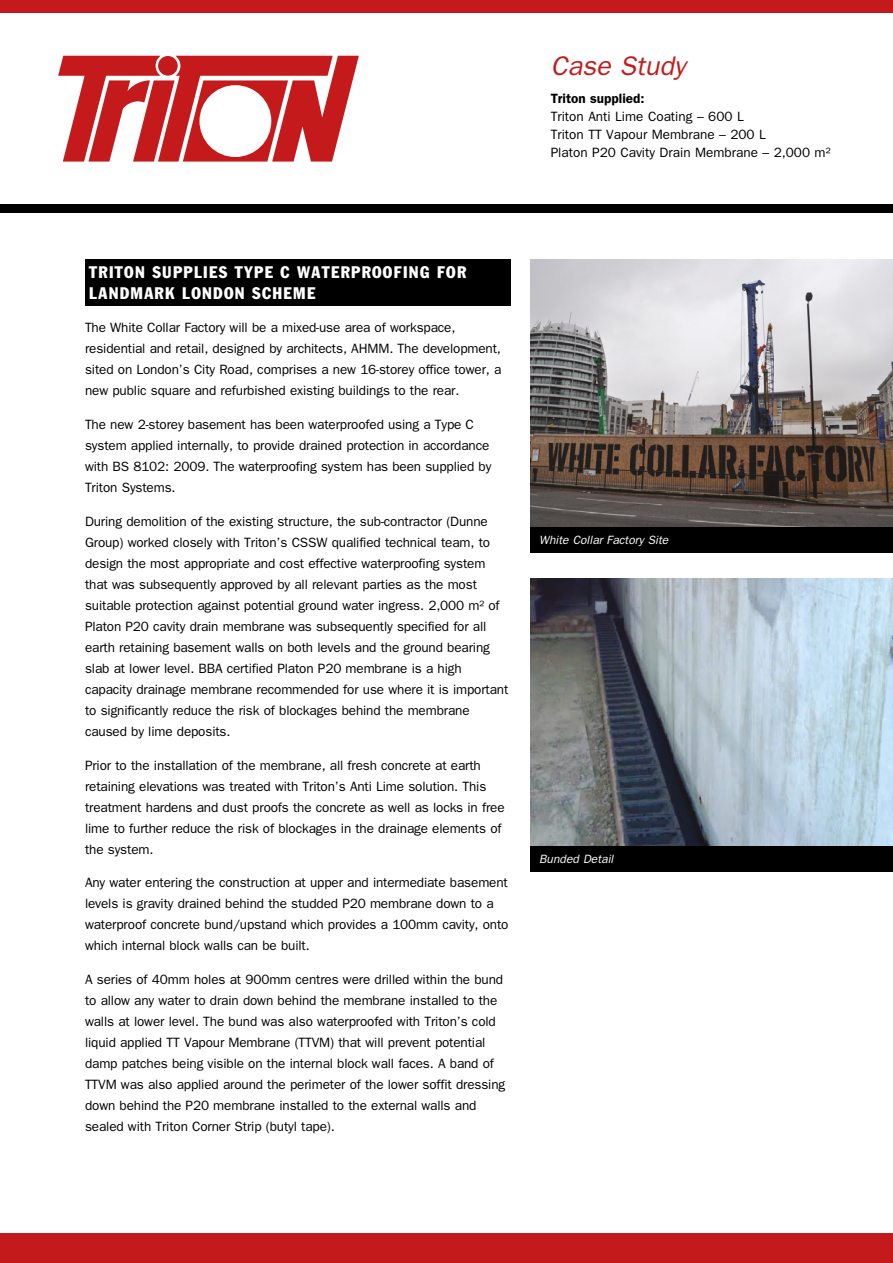
<style>
.page{position:relative;width:893px;height:1263px;background:#fff}
.page>*{position:absolute;margin:0;border:0;box-sizing:border-box;transform-origin:0 0}
.t1{font:italic 27px "Franklin Gothic";color:#c51a1b}
.Block_Headings{font:condensed 16.5px/21px "Franklin Gothic";letter-spacing:.08em;color:#fff}
.Body_Copy{font:13.5px/21px "Franklin Gothic";letter-spacing:-.01em;color:#000}
.Body_Copy-2{font:italic 12px "Franklin Gothic";color:#fff}
.s1{font-weight:600}
</style>
<div class="page">
<div style="left:0;top:1233px;width:893px;height:30px;background:#c51a1b"></div>
<div style="left:0;top:0;width:893px;height:13px;background:#c51a1b"></div>
<svg style="left:58px;top:56px;width:301px;height:106px"></svg>
<div style="left:158px;top:56px;width:20px;height:20px;background:#c51a1b;border-radius:50%"></div>
<div style="left:0;top:204px;width:893px;height:9px;background:#000"></div>
<div style="left:85px;top:259px;width:425px;height:47px;background:#000"></div>
<img style="left:531px;top:259px;width:362px;height:268px">
<div style="left:531px;top:527px;width:362px;height:25px;background:#000"></div>
<img style="left:531px;top:578px;width:362px;height:268px">
<div style="left:531px;top:846px;width:362px;height:25px;background:#000"></div>
<p class="t1" style="left:551px;top:50px;width:136px">Case Study</p>
<p class="Body_Copy" style="left:551px;top:89px;width:195px;line-height:18px"><span class="s1">Triton supplied:<br></span>Triton Anti Lime Coating – 600 L</p>
<p class="Body_Copy" style="left:551px;top:124px;width:217px">Triton TT Vapour Membrane – 200 L</p>
<p class="Body_Copy" style="left:551px;top:142px;width:281px">Platon P20 Cavity Drain Membrane – 2,000 m²</p>
<p class="Block_Headings" style="left:89px;top:261px;width:378px">TRITON SUPPLIES TYPE C WATERPROOFING FOR<br>LANDMARK LONDON SCHEME</p>
<p class="Body_Copy" style="left:85px;top:317px;width:418px">The White Collar Factory will be a mixed-use area of workspace, residential and retail, designed by architects, AHMM. The development, sited on London’s City Road, comprises a new 16-storey office tower, a new public square and refurbished existing buildings to the rear.</p>
<p class="Body_Copy" style="left:85px;top:414px;width:408px">The new 2-storey basement has been waterproofed using a Type C system applied internally, to provide drained protection in accordance with BS 8102: 2009. The waterproofing system has been supplied by Triton Systems.</p>
<p class="Body_Copy" style="left:85px;top:510px;width:425px">During demolition of the existing structure, the sub-contractor (Dunne Group) worked closely with Triton’s CSSW qualified technical team, to design the most appropriate and cost effective waterproofing system that was subsequently approved by all relevant parties as the most suitable protection against potential ground water ingress. 2,000 m² of Platon P20 cavity drain membrane was subsequently specified for all earth retaining basement walls on both levels and the ground bearing slab at lower level. BBA certified Platon P20 membrane is a high capacity drainage membrane recommended for use where it is important to significantly reduce the risk of blockages behind the membrane caused by lime deposits.</p>
<p class="Body_Copy" style="left:85px;top:754px;width:421px">Prior to the installation of the membrane, all fresh concrete at earth retaining elevations was treated with Triton’s Anti Lime solution. This treatment hardens and dust proofs the concrete as well as locks in free lime to further reduce the risk of blockages in the drainage elements of the system.</p>
<p class="Body_Copy" style="left:85px;top:872px;width:425px">Any water entering the construction at upper and intermediate basement levels is gravity drained behind the studded P20 membrane down to a waterproof concrete bund/upstand which provides a 100mm cavity, onto which internal block walls can be built.</p>
<p class="Body_Copy" style="left:85px;top:969px;width:422px">A series of 40mm holes at 900mm centres were drilled within the bund to allow any water to drain down behind the membrane installed to the walls at lower level. The bund was also waterproofed with Triton’s cold liquid applied TT Vapour Membrane (TTVM) that will prevent potential damp patches being visible on the internal block wall faces. A band of TTVM was also applied around the perimeter of the lower soffit dressing down behind the P20 membrane installed to the external walls and sealed with Triton Corner Strip (butyl tape).</p>
<p class="Body_Copy-2" style="left:539px;top:533px;width:131px">White Collar Factory Site</p>
<p class="Body_Copy-2" style="left:539px;top:852px;width:76px">Bunded Detail</p>
</div>
